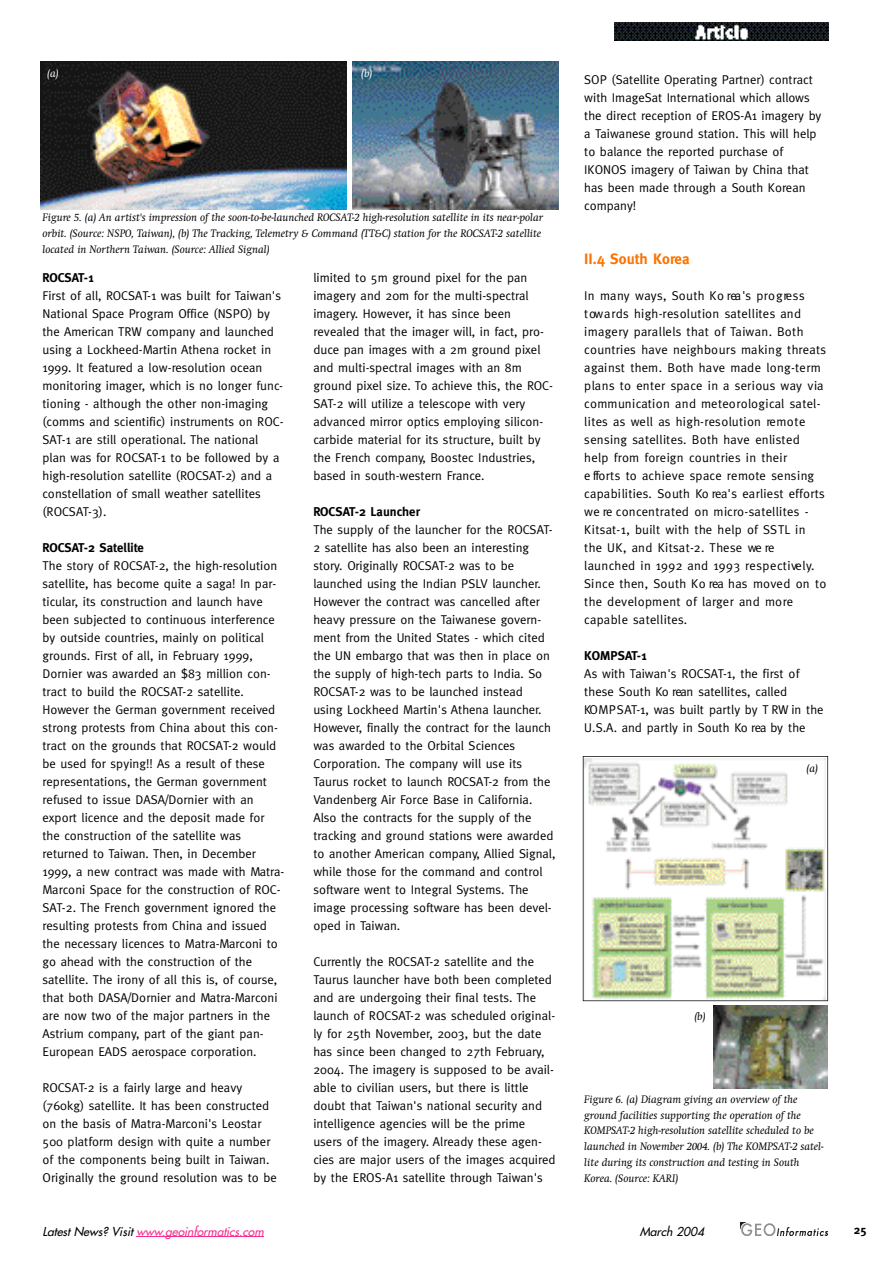
<style>
.page{position:relative;width:893px;height:1263px;background:#fff}
.page>*{position:absolute;margin:0;border:0;box-sizing:border-box;transform-origin:0 0}
.t1{font:700 15px "Meta";color:#fc7300}
.t2{font:12.75px/18px "Meta";color:#000}
.t3{font:12.75px/18px "Meta";letter-spacing:.02em;color:#000}
.t4{font:700 12.75px "Meta";color:#000}
.t5{font:italic 12px "Futura";color:#f52e90}
.t6{font:italic 12px "Futura";color:#000}
.t7{font:700 12px "Meta";color:#000}
.t8{font:italic 11.25px/15.8px "Swift";color:#000}
.t9{font:italic 11.25px "Swift";color:#fff}
.s1{color:#000}
</style>
<div class="page">
<svg style="left:136px;top:1236px;width:26px;height:1px"></svg>
<hr style="left:162px;top:1236px;width:45px;height:1px;background:#f52e90">
<hr style="left:207px;top:1236px;width:57px;height:1px;background:#f52e90">
<img style="left:614px;top:23px;width:214px;height:18px">
<img style="left:740px;top:1223px;width:87px;height:13px">
<img style="left:41px;top:62px;width:305px;height:148px">
<img style="left:352px;top:62px;width:206px;height:148px">
<img style="left:582px;top:756px;width:246px;height:245px">
<img style="left:713px;top:1005px;width:114px;height:84px">
<p class="t9" style="left:47px;top:69px;width:13px">(a)</p>
<p class="t9" style="left:361px;top:69px;width:13px">(b)</p>
<p class="t8" style="left:42px;top:211px;width:502px">Figure 5. (a) An artist's impression of the soon-to-be-launched ROCSAT-2 high-resolution satellite in its near-polar orbit. (Source: NSPO, Taiwan), (b) The Tracking, Telemetry &amp; Command (TT&amp;C) station for the ROCSAT-2 satellite located in Northern Taiwan. (Source: Allied Signal)</p>
<p class="t4" style="left:42px;top:272px;width:53px">ROCSAT-1</p>
<p class="t2" style="left:42px;top:288px;width:243px">First of all, ROCSAT-1 was built for Taiwan's National Space Program Office (NSPO) by the American TRW company and launched using a Lockheed-Martin Athena rocket in 1999. It featured a low-resolution ocean monitoring imager, which is no longer func&shy;tioning - although the other non-imaging (comms and scientific) instruments on ROC-SAT-1 are still operational. The national plan was for ROCSAT-1 to be followed by a high-resolution satellite (ROCSAT-2) and a constellation of small weather satellites (ROCSAT-3).</p>
<p class="t4" style="left:42px;top:542px;width:103px">ROCSAT-2 Satellite</p>
<p class="t2" style="left:42px;top:558px;width:243px">The story of ROCSAT-2, the high-resolution satellite, has become quite a saga! In par&shy;ticular, its construction and launch have been subjected to continuous interference by outside countries, mainly on political grounds. First of all, in February 1999, Dornier was awarded an $83 million con&shy;tract to build the ROCSAT-2 satellite.<br>However the German government received strong protests from China about this con&shy;tract on the grounds that ROCSAT-2 would be used for spying!! As a result of these representations, the German government refused to issue DASA/Dornier with an export licence and the deposit made for the construction of the satellite was returned to Taiwan. Then, in December 1999, a new contract was made with Matra-Marconi Space for the construction of ROC-SAT-2. The French government ignored the resulting protests from China and issued the necessary licences to Matra-Marconi to go ahead with the construction of the satellite. The irony of all this is, of course, that both DASA/Dornier and Matra-Marconi are now two of the major partners in the Astrium company, part of the giant pan-European EADS aerospace corporation.</p>
<p class="t2" style="left:42px;top:1080px;width:236px">ROCSAT-2 is a fairly large and heavy (760kg) satellite. It has been constructed on the basis of Matra-Marconi's Leostar 500 platform design with quite a number of the components being built in Taiwan.<br>Originally the ground resolution was to be</p>
<p class="t2" style="left:313px;top:270px;width:241px">limited to 5m ground pixel for the pan imagery and 20m for the multi-spectral imagery. However, it has since been revealed that the imager will, in fact, pro&shy;duce pan images with a 2m ground pixel and multi-spectral images with an 8m ground pixel size. To achieve this, the ROC-SAT-2 will utilize a telescope with very advanced mirror optics employing silicon&shy;carbide material for its structure, built by the French company, Boostec Industries, based in south-western France.</p>
<p class="t4" style="left:313px;top:506px;width:108px">ROCSAT-2 Launcher</p>
<p class="t2" style="left:313px;top:522px;width:243px">The supply of the launcher for the ROCSAT-2 satellite has also been an interesting story. Originally ROCSAT-2 was to be launched using the Indian PSLV launcher.<br>However the contract was cancelled after heavy pressure on the Taiwanese govern&shy;ment from the United States - which cited the UN embargo that was then in place on the supply of high-tech parts to India. So ROCSAT-2 was to be launched instead<br>using Lockheed Martin's Athena launcher.<br>However, finally the contract for the launch was awarded to the Orbital Sciences Corporation. The company will use its Taurus rocket to launch ROCSAT-2 from the Vandenberg Air Force Base in California.<br>Also the contracts for the supply of the tracking and ground stations were awarded to another American company, Allied Signal, while those for the command and control software went to Integral Systems. The image processing software has been devel&shy;oped in Taiwan.</p>
<p class="t2" style="left:313px;top:954px;width:244px">Currently the ROCSAT-2 satellite and the Taurus launcher have both been completed and are undergoing their final tests. The launch of ROCSAT-2 was scheduled original&shy;ly for 25th November, 2003, but the date has since been changed to 27th February, 2004. The imagery is supposed to be avail&shy;able to civilian users, but there is little doubt that Taiwan's national security and intelligence agencies will be the prime users of the imagery. Already these agen&shy;cies are major users of the images acquired by the EROS-A1 satellite through Taiwan's</p>
<p class="t2" style="left:584px;top:72px;width:239px">SOP (Satellite Operating Partner) contract with ImageSat International which allows the direct reception of EROS-A1 imagery by a Taiwanese ground station. This will help to balance the reported purchase of IKONOS imagery of Taiwan by China that has been made through a South Korean company!</p>
<p class="t1" style="left:584px;top:252px;width:107px">II.4 South Korea</p>
<p class="t3" style="left:584px;top:288px;width:244px">In many ways, South Ko rea's pro g re s s<br>t ow a rds high-resolution satellites and imagery parallels that of Taiwan. Both countries have neighbours making thre a ts against them. Both have made long-term plans to enter space in a serious way via communication and meteorological satel&shy;lites as well as high-resolution re m o te sensing satellites. Both have enlisted help from foreign countries in their<br>e fforts to achieve space remote sensing capabilities. South Ko rea's earliest effo rts we re concentrated on micro-satellites - Kitsat-1, built with the help of SSTL in the UK, and Kitsat-2. These we re launched in 1992 and 1993 re s p e c tive ly.<br>Since then, South Ko rea has moved on to the development of larger and more capable satellites.</p>
<p class="t4" style="left:584px;top:650px;width:64px">KOMPSAT-1</p>
<p class="t2" style="left:584px;top:666px;width:241px">As with Taiwan's RO C S AT-1, the first of these South Ko rean satellites, called<br>KO M P S AT-1, was built partly by T RW in the U.S.A. and partly in South Ko rea by the</p>
<p class="t8" style="left:694px;top:1009px;width:13px">(b)</p>
<p class="t8" style="left:806px;top:761px;width:13px">(a)</p>
<p class="t8" style="left:584px;top:1092px;width:241px">Figure 6. (a) Diagram giving an overview of the ground facilities supporting the operation of the KOMPSAT-2 high-resolution satellite scheduled to be launched in November 2004. (b) The KOMPSAT-2 satel&shy;lite during its construction and testing in South Korea. (Source: KARI)</p>
<p class="t5" style="left:42px;top:1225px;width:223px"><span class="s1">Latest News? Visit</span> www.geoinformatics.com</p>
<p class="t6" style="left:639px;top:1225px;width:66px">March 2004</p>
<p class="t7" style="left:853px;top:1224px;width:14px">25</p>
</div>
